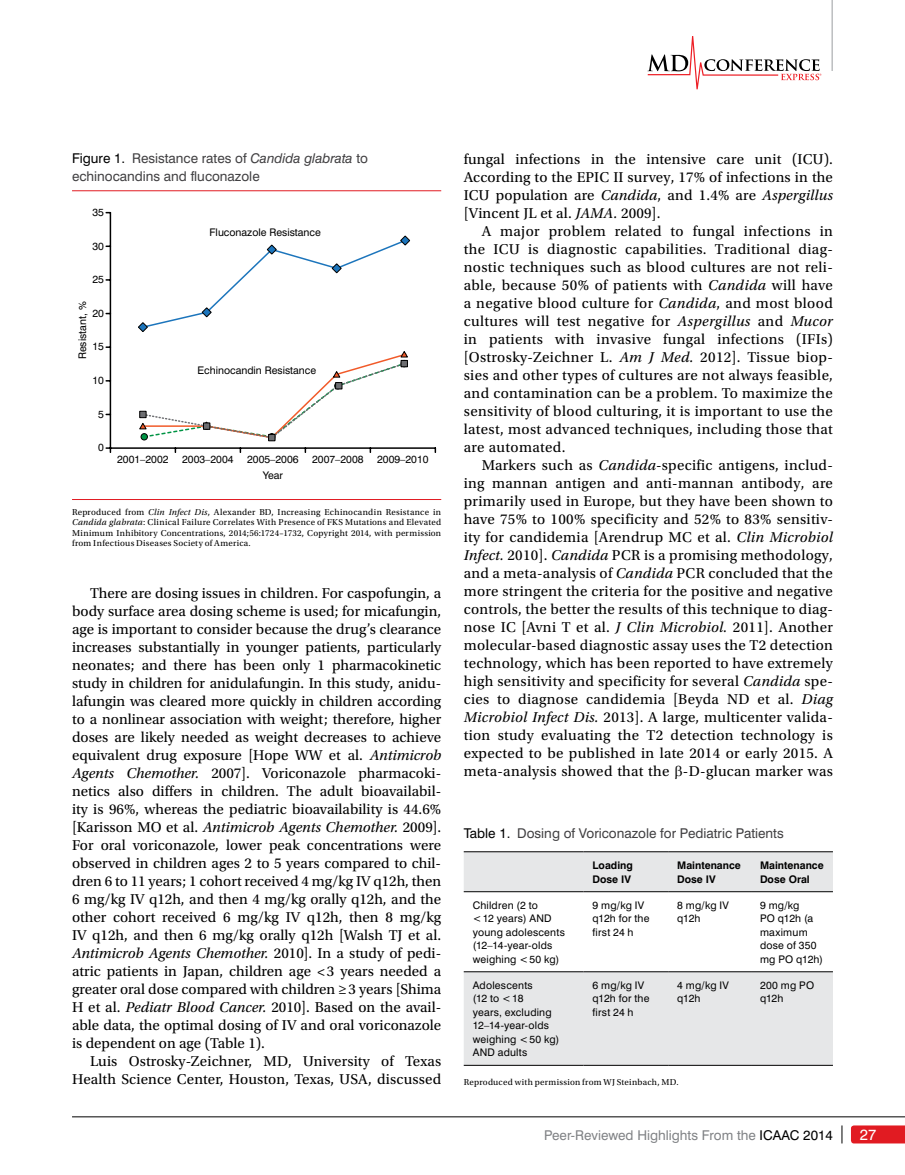
<style>
.page{position:relative;width:905px;height:1175px;background:#fff}
.page>*{position:absolute;margin:0;border:0;box-sizing:border-box;transform-origin:0 0}
.t1{font:15px/18px "Utopia Std";letter-spacing:.01em;color:#000;text-align:justify}
.t2{font:15px "Swiss 721 BT";color:#fff}
.t3{font:13.5px/18px "Swiss 721 BT";color:#414042}
.t4{font:13.5px "Swiss 721 BT";color:#808285}
.t5{font:10.5px/13.5px "Swiss 721 BT";letter-spacing:.01em;color:#000}
.t6{font:700 10.5px/13.5px "Swiss 721 BT";color:#000}
.t7{font:9px/10.5px "Utopia Std";letter-spacing:.03em;color:#000;text-align:justify}
.s1{color:#000}
.s2{font-style:italic}
</style>
<div class="page">
<hr style="left:72px;top:1116px;width:832px;height:1px;background:#000">
<svg style="left:841px;top:1125px;width:1px;height:18px"></svg>
<svg style="left:851px;top:1125px;width:53px;height:18px"></svg>
<svg style="left:647px;top:36px;width:174px;height:53px"></svg>
<hr style="left:831px;top:0;width:1px;height:71px;background:#bcbec0">
<hr style="left:72px;top:190px;width:369px;height:1px;background:#e11b22">
<hr style="left:72px;top:499px;width:369px;height:1px;background:#e11b22">
<svg style="left:105px;top:211px;width:331px;height:242px"></svg>
<svg style="left:139px;top:350px;width:270px;height:90px"></svg>
<div style="left:139px;top:411px;width:7px;height:7px;background:#6d6e71;border:1px solid #000"></div>
<div style="left:203px;top:422px;width:7px;height:8px;background:#6d6e71;border:1px solid #000"></div>
<div style="left:268px;top:434px;width:7px;height:7px;background:#6d6e71;border:1px solid #000"></div>
<div style="left:335px;top:382px;width:7px;height:7px;background:#6d6e71;border:1px solid #000"></div>
<div style="left:400px;top:360px;width:8px;height:7px;background:#6d6e71;border:1px solid #000"></div>
<svg style="left:137px;top:235px;width:274px;height:98px"></svg>
<div style="left:464px;top:852px;width:368px;height:213px;background:#e6e7e8"></div>
<svg style="left:464px;top:892px;width:368px;height:79px"></svg>
<hr style="left:464px;top:851px;width:119px;height:1px;background:#000">
<hr style="left:583px;top:851px;width:85px;height:1px;background:#000">
<hr style="left:668px;top:851px;width:83px;height:1px;background:#000">
<hr style="left:751px;top:851px;width:81px;height:1px;background:#000">
<hr style="left:464px;top:891px;width:119px;height:1px;background:#000">
<hr style="left:583px;top:891px;width:85px;height:1px;background:#000">
<hr style="left:668px;top:891px;width:83px;height:1px;background:#000">
<hr style="left:751px;top:891px;width:81px;height:1px;background:#000">
<hr style="left:464px;top:971px;width:119px;height:1px;background:#000">
<hr style="left:583px;top:971px;width:85px;height:1px;background:#000">
<hr style="left:668px;top:971px;width:83px;height:1px;background:#000">
<hr style="left:751px;top:971px;width:81px;height:1px;background:#000">
<hr style="left:464px;top:1065px;width:119px;height:1px;background:#000">
<hr style="left:583px;top:1065px;width:85px;height:1px;background:#000">
<hr style="left:668px;top:1065px;width:83px;height:1px;background:#000">
<hr style="left:751px;top:1065px;width:81px;height:1px;background:#000">
<p class="t3" style="left:72px;top:149px;width:297px"><span class="s1">Figure 1.</span> Resistance rates of <span class="s2">Candida glabrata</span> to echinocandins and fluconazole</p>
<p class="t5" style="left:92px;top:205px;width:13px">35</p>
<p class="t5" style="left:92px;top:239px;width:13px">30</p>
<p class="t5" style="left:92px;top:273px;width:13px">25</p>
<p class="t5" style="left:76px;top:359px;width:59px;rotate:-90deg">Resistant, %</p>
<p class="t5" style="left:92px;top:306px;width:13px">20</p>
<p class="t5" style="left:92px;top:340px;width:13px">15</p>
<p class="t5" style="left:92px;top:373px;width:13px">10</p>
<p class="t5" style="left:98px;top:407px;width:7px">5</p>
<p class="t5" style="left:98px;top:441px;width:7px">0</p>
<p class="t5" style="left:209px;top:226px;width:113px">Fluconazole Resistance</p>
<p class="t5" style="left:197px;top:364px;width:120px">Echinocandin Resistance</p>
<p class="t5" style="left:117px;top:453px;width:53px">2001–2002</p>
<p class="t5" style="left:182px;top:453px;width:53px">2003–2004</p>
<p class="t5" style="left:247px;top:453px;width:53px">2005–2006</p>
<p class="t5" style="left:312px;top:453px;width:53px">2007–2008</p>
<p class="t5" style="left:377px;top:453px;width:53px">2009–2010</p>
<p class="t5" style="left:263px;top:469px;width:22px">Year</p>
<p class="t7" style="left:72px;top:507px;width:370px">Reproduced from <span class="s2">Clin Infect Dis</span>, Alexander BD, Increasing Echinocandin Resistance in <span class="s2">Candida glabrata</span>: Clinical Failure Correlates With Presence of FKS Mutations and Elevated Minimum Inhibitory Concentrations, 2014;56:1724–1732, Copyright 2014, with permission from Infectious Diseases Society of America.</p>
<p class="t1" style="left:72px;top:584px;width:371px;text-indent:18px">There are dosing issues in children. For caspofungin, a body surface area dosing scheme is used; for micafungin, age is important to consider because the drug’s clearance increases substantially in younger patients, particularly neonates; and there has been only 1 pharmacokinetic study in children for anidulafungin. In this study, anidu&shy;lafungin was cleared more quickly in children according to a nonlinear association with weight; therefore, higher doses are likely needed as weight decreases to achieve equivalent drug exposure [Hope WW et al. <span class="s2">Antimicrob Agents Chemother.</span> 2007]. Voriconazole pharmacoki&shy;netics also differs in children. The adult bioavailabil&shy;ity is 96%, whereas the pediatric bioavailability is 44.6% [Karisson MO et al. <span class="s2">Antimicrob Agents Chemother.</span> 2009].<br>For oral voriconazole, lower peak concentrations were observed in children ages 2 to 5 years compared to chil&shy;dren 6 to 11 years; 1 cohort received 4 mg/kg IV q12h, then 6 mg/kg IV q12h, and then 4 mg/kg orally q12h, and the other cohort received 6 mg/kg IV q12h, then 8 mg/kg IV q12h, and then 6 mg/kg orally q12h [Walsh TJ et al.<br><span class="s2">Antimicrob Agents Chemother.</span> 2010]. In a study of pedi&shy;atric patients in Japan, children age &lt;3 years needed a greater oral dose compared with children ≥3 years [Shima H et al. <span class="s2">Pediatr Blood Cancer.</span> 2010]. Based on the avail&shy;able data, the optimal dosing of IV and oral voriconazole is dependent on age (Table 1).</p>
<p class="t1" style="left:72px;top:1052px;width:371px;text-align:right">Luis Ostrosky-Zeichner, MD, University of Texas<br>Health Science Center, Houston, Texas, USA, discussed</p>
<p class="t1" style="left:463px;top:150px;width:371px">fungal infections in the intensive care unit (ICU).<br>According to the EPIC II survey, 17% of infections in the ICU population are <span class="s2">Candida</span>, and 1.4% are <span class="s2">Aspergillus </span>[Vincent JL et al. <span class="s2">JAMA.</span> 2009].</p>
<p class="t1" style="left:463px;top:222px;width:371px;text-indent:18px">A major problem related to fungal infections in the ICU is diagnostic capabilities. Traditional diag&shy;nostic techniques such as blood cultures are not reli&shy;able, because 50% of patients with <span class="s2">Candida</span> will have a negative blood culture for <span class="s2">Candida</span>, and most blood cultures will test negative for <span class="s2">Aspergillus</span> and <span class="s2">Mucor </span>in patients with invasive fungal infections (IFIs) [Ostrosky-Zeichner L. <span class="s2">Am J Med.</span> 2012]. Tissue biop&shy;sies and other types of cultures are not always feasible, and contamination can be a problem. To maximize the sensitivity of blood culturing, it is important to use the latest, most advanced techniques, including those that are automated.</p>
<p class="t1" style="left:463px;top:456px;width:371px;text-indent:18px">Markers such as <span class="s2">Candida</span>-specific antigens, includ&shy;ing mannan antigen and anti-mannan antibody, are primarily used in Europe, but they have been shown to have 75% to 100% specificity and 52% to 83% sensitiv&shy;ity for candidemia [Arendrup MC et al. <span class="s2">Clin Microbiol Infect.</span> 2010]. <span class="s2">Candida</span> PCR is a promising methodology, and a meta-analysis of <span class="s2">Candida</span> PCR concluded that the more stringent the criteria for the positive and negative controls, the better the results of this technique to diag&shy;nose IC [Avni T et al. <span class="s2">J Clin Microbiol.</span> 2011]. Another molecular-based diagnostic assay uses the T2 detection technology, which has been reported to have extremely high sensitivity and specificity for several <span class="s2">Candida</span> spe&shy;cies to diagnose candidemia [Beyda ND et al. <span class="s2">Diag Microbiol Infect Dis.</span> 2013]. A large, multicenter valida&shy;tion study evaluating the T2 detection technology is expected to be published in late 2014 or early 2015. A meta-analysis showed that the -D-glucan marker was</p>
<p class="t3" style="left:464px;top:824px;width:321px"><span class="s1">Table 1.</span> Dosing of Voriconazole for Pediatric Patients</p>
<p class="t6" style="left:592px;top:858px;width:42px">Loading<br>Dose IV</p>
<p class="t6" style="left:677px;top:858px;width:65px">Maintenance<br>Dose IV</p>
<p class="t6" style="left:760px;top:858px;width:65px">Maintenance<br>Dose Oral</p>
<p class="t5" style="left:472px;top:898px;width:94px">Children (2 to<br>&lt;12 years) AND young adolescents (12–14-year-olds weighing &lt;50 kg)</p>
<p class="t5" style="left:592px;top:898px;width:59px">9 mg/kg IV q12h for the first 24 h</p>
<p class="t5" style="left:677px;top:898px;width:53px">8 mg/kg IV q12h</p>
<p class="t5" style="left:760px;top:898px;width:64px">9 mg/kg<br>PO q12h (a maximum dose of 350 mg PO q12h)</p>
<p class="t5" style="left:472px;top:978px;width:88px">Adolescents<br>(12 to &lt;18<br>years, excluding<br>12–14-year-olds weighing &lt;50 kg)<br>AND adults</p>
<p class="t5" style="left:592px;top:978px;width:59px">6 mg/kg IV q12h for the first 24 h</p>
<p class="t5" style="left:677px;top:978px;width:53px">4 mg/kg IV q12h</p>
<p class="t5" style="left:760px;top:978px;width:56px">200 mg PO q12h</p>
<p class="t7" style="left:464px;top:1076px;width:216px">Reproduced with permission from WJ Steinbach, MD.</p>
<p class="t4" style="left:544px;top:1126px;width:290px">Peer-Reviewed Highlights From the <span class="s1">ICAAC 2014</span></p>
<p class="t2" style="left:860px;top:1125px;width:18px">27</p>
</div>
